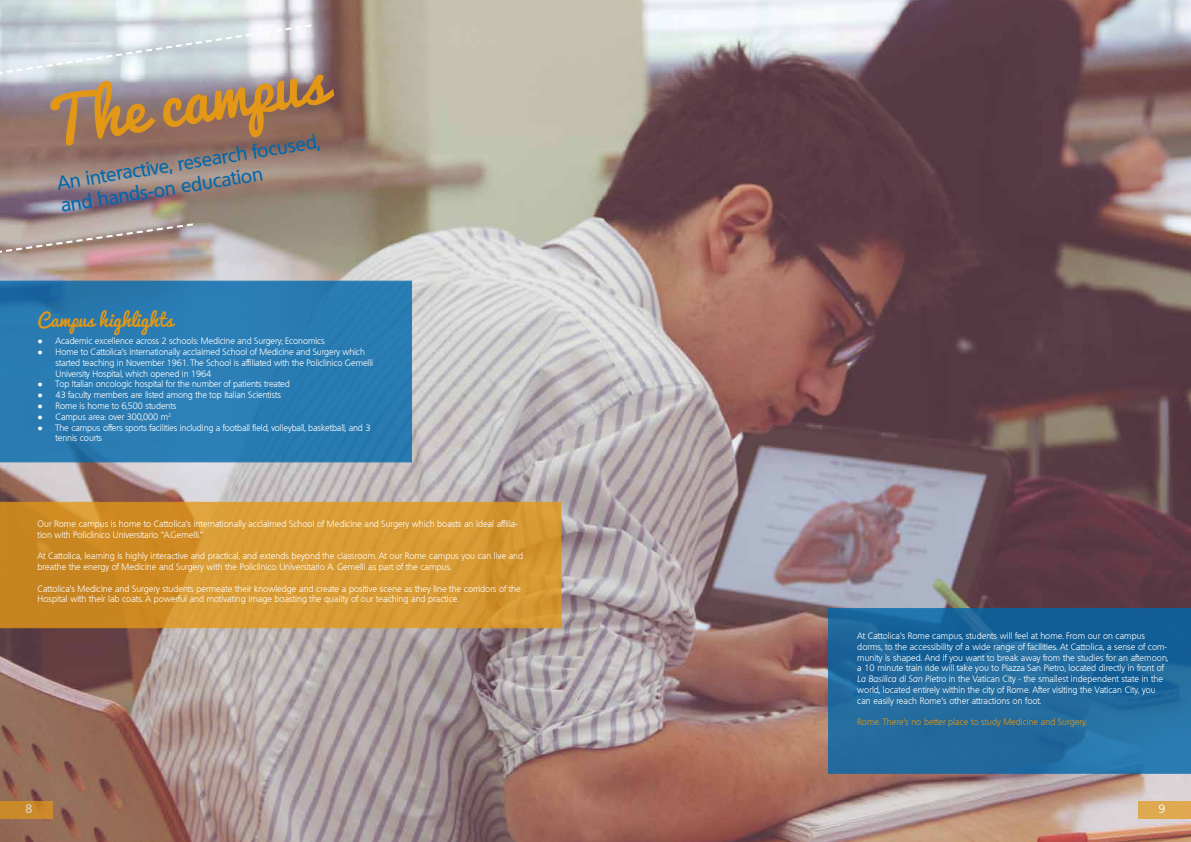
<style>
.page{position:relative;width:1191px;height:842px;background:#fff}
.page>*{position:absolute;margin:0;border:0;box-sizing:border-box;transform-origin:0 0}
.t1{font:60px "Pacifico";color:#e29717}
.t2{font:500 19px/22.8px "Quebec";color:#0068ac}
.t3{font:18px "Pacifico";color:#e29717}
.t4{font:500 12px "Quebec";color:#fff}
.t5{font:300 9px/10.8px "Quebec";color:#fff}
.t6{font:300 9px "Quebec";color:#e29717}
.s1{font-family:"Arial";font-weight:400}
.s2{font-style:italic}
</style>
<div class="page">
<img style="left:0;top:0;width:1191px;height:842px">
<svg style="left:828px;top:608px;width:363px;height:166px;background:#1e699e"></svg>
<svg style="left:0;top:23px;width:314px;height:54px;background:#d4dbe0"></svg>
<svg style="left:0;top:222px;width:195px;height:34px;background:#b6a19b"></svg>
<div style="left:0;top:281px;width:412px;height:181px;background:#297cb3"></div>
<svg style="left:0;top:502px;width:561px;height:126px;background:#d3942d"></svg>
<div style="left:1138px;top:801px;width:53px;height:18px;background:#dfa950"></div>
<div style="left:0;top:801px;width:52px;height:18px;background:#ca8a2a"></div>
<h1 class="t1" style="left:39px;top:71px;width:283px;rotate:-9deg">The campus</h1>
<h2 class="t2" style="left:56px;top:172px;width:267px;rotate:-9deg">An interactive, research focused, and hands-on education</h2>
<h3 class="t3" style="left:38px;top:304px;width:137px">Campus highlights</h3>
<p class="t5" style="left:38px;top:336px;width:289px"><span class="s1">●</span> Academic excellence across 2 schools: Medicine and Surgery; Economics</p>
<p class="t5" style="left:56px;top:346px;width:319px;text-indent:-18px"><span class="s1">●</span> Home to Cattolica’s internationally acclaimed School of Medicine and Surgery which started teaching in November 1961. The School is affiliated with the Policlinico Gemelli<br>University Hospital, which opened in 1964</p>
<p class="t5" style="left:38px;top:379px;width:254px"><span class="s1">●</span> Top Italian oncologic hospital for the number of patients treated</p>
<p class="t5" style="left:38px;top:390px;width:245px"><span class="s1">●</span> 43 faculty members are listed among the top Italian Scientists</p>
<p class="t5" style="left:38px;top:400px;width:140px"><span class="s1">●</span> Rome is home to 6,500 students</p>
<p class="t5" style="left:38px;top:411px;width:135px"><span class="s1">●</span> Campus area: over 300,000 m<sup>2</sup></p>
<p class="t5" style="left:56px;top:422px;width:316px;text-indent:-18px"><span class="s1">●</span> The campus offers sports facilities including a football field, volleyball, basketball, and 3 tennis courts</p>
<p class="t5" style="left:38px;top:518px;width:482px">Our Rome campus is home to Cattolica’s internationally acclaimed School of Medicine and Surgery which boasts an ideal affilia&shy;tion with Policlinico Universitario “A.Gemelli.”</p>
<p class="t5" style="left:38px;top:551px;width:487px">At Cattolica, learning is highly interactive and practical, and extends beyond the classroom. At our Rome campus you can live and breathe the energy of Medicine and Surgery with the Policlinico Universitario A. Gemelli as part of the campus.</p>
<p class="t5" style="left:38px;top:583px;width:485px">Cattolica’s Medicine and Surgery students permeate their knowledge and create a positive scene as they line the corridors of the<br>Hospital with their lab coats. A powerful and motivating image boasting the quality of our teaching and practice.</p>
<p class="t5" style="left:857px;top:630px;width:312px">At Cattolica’s Rome campus, students will feel at home. From our on campus dorms, to the accessibility of a wide range of facilities. At Cattolica, a sense of com&shy;munity is shaped. And if you want to break away from the studies for an afternoon, a 10 minute train ride will take you to Piazza San Pietro, located directly in front of <span class="s2">La Basilica di San Pietro</span> in the Vatican City - the smallest independent state in the world, located entirely within the city of Rome. After visiting the Vatican City, you can easily reach Rome’s other attractions on foot.</p>
<p class="t6" style="left:857px;top:716px;width:231px">Rome. There’s no better place to study Medicine and Surgery.</p>
<h3 class="t4" style="left:26px;top:801px;width:8px">8</h3>
<h3 class="t4" style="left:1158px;top:801px;width:8px">9</h3>
</div>
